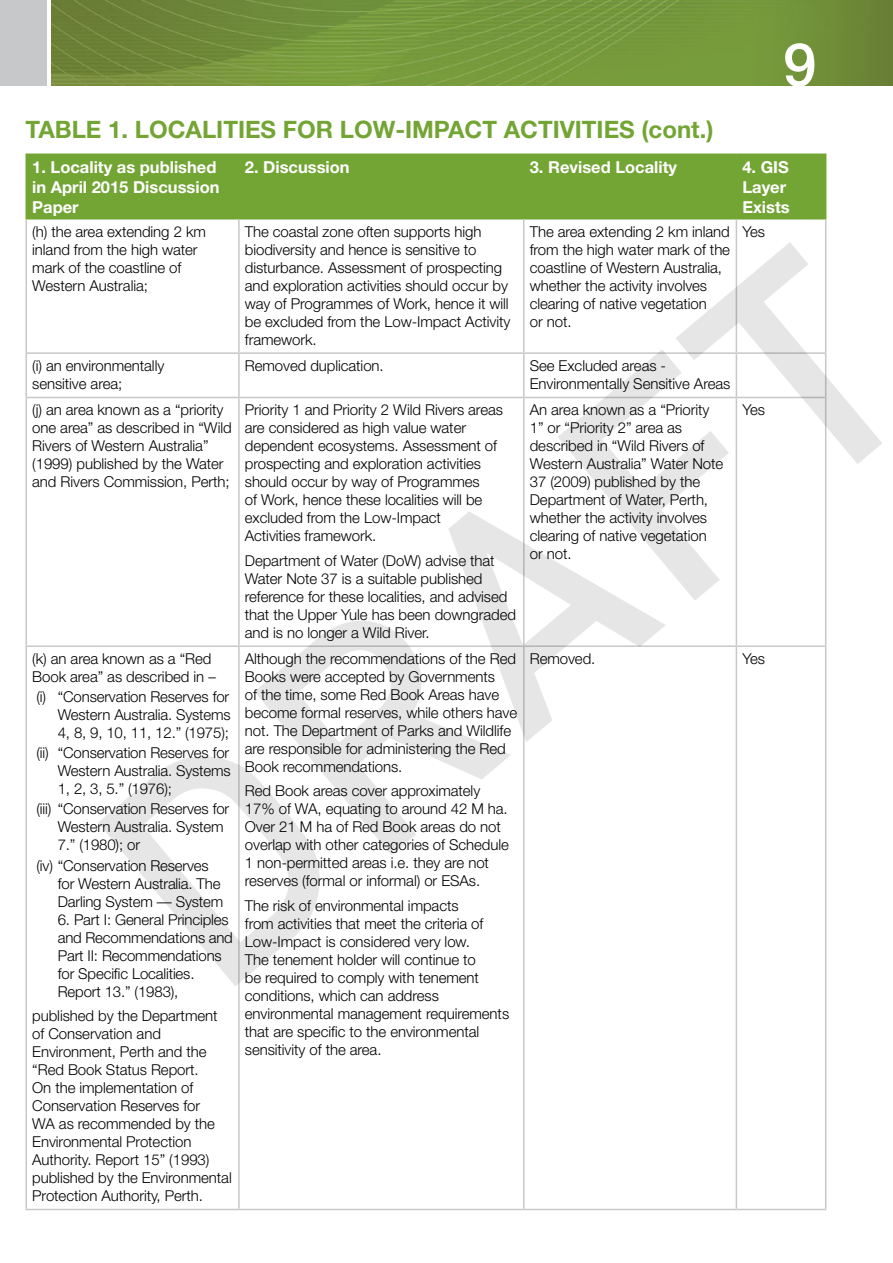
<style>
.page{position:relative;width:893px;height:1263px;background:#fff}
.page>*{position:absolute;margin:0;border:0;box-sizing:border-box;transform-origin:0 0}
.t1{font:700 300px "DIN Alternate";color:#000}
.t2{font:500 60px "Helvetica Neue";color:#fff}
.title_green{font:700 24px "Helvetica Neue";color:#73a534}
.table_Header_Row{font:700 16.5px/19.8px "Helvetica Neue";color:#fff}
.table_Body{font:300 15px/18px "Helvetica Neue";letter-spacing:-.005em;color:#000}
</style>
<div class="page">
<div style="left:0;top:0;width:47px;height:85px;background:#c7c8ca"></div>
<img style="left:51px;top:0;width:842px;height:85px">
<div style="left:27px;top:155px;width:798px;height:63px;background:#73a534"></div>
<hr style="left:26px;top:153px;width:213px;height:2px;background:#73a534">
<hr style="left:26px;top:155px;width:1px;height:63px;background:#73a534">
<hr style="left:239px;top:153px;width:285px;height:2px;background:#73a534">
<hr style="left:238px;top:155px;width:2px;height:63px;background:#73a534">
<hr style="left:524px;top:153px;width:212px;height:2px;background:#73a534">
<hr style="left:523px;top:155px;width:1px;height:63px;background:#73a534">
<hr style="left:736px;top:153px;width:90px;height:2px;background:#73a534">
<hr style="left:736px;top:155px;width:1px;height:63px;background:#73a534">
<hr style="left:825px;top:155px;width:1px;height:63px;background:#73a534">
<hr style="left:26px;top:218px;width:213px;height:1px;background:#73a534">
<hr style="left:239px;top:218px;width:285px;height:1px;background:#73a534">
<hr style="left:524px;top:218px;width:212px;height:1px;background:#73a534">
<hr style="left:736px;top:218px;width:90px;height:1px;background:#73a534">
<hr style="left:26px;top:219px;width:1px;height:133px;background:#c7c8ca">
<hr style="left:825px;top:219px;width:1px;height:133px;background:#c7c8ca">
<hr style="left:26px;top:352px;width:213px;height:2px;background:#c7c8ca">
<hr style="left:26px;top:354px;width:1px;height:43px;background:#c7c8ca">
<hr style="left:239px;top:352px;width:285px;height:2px;background:#c7c8ca">
<hr style="left:524px;top:352px;width:212px;height:2px;background:#c7c8ca">
<hr style="left:736px;top:352px;width:90px;height:2px;background:#c7c8ca">
<hr style="left:825px;top:354px;width:1px;height:43px;background:#c7c8ca">
<hr style="left:26px;top:397px;width:213px;height:1px;background:#c7c8ca">
<hr style="left:26px;top:398px;width:1px;height:247px;background:#c7c8ca">
<hr style="left:239px;top:397px;width:285px;height:1px;background:#c7c8ca">
<hr style="left:524px;top:397px;width:212px;height:1px;background:#c7c8ca">
<hr style="left:736px;top:397px;width:90px;height:1px;background:#c7c8ca">
<hr style="left:825px;top:398px;width:1px;height:247px;background:#c7c8ca">
<hr style="left:26px;top:645px;width:213px;height:2px;background:#c7c8ca">
<hr style="left:26px;top:647px;width:1px;height:562px;background:#c7c8ca">
<hr style="left:239px;top:645px;width:285px;height:2px;background:#c7c8ca">
<hr style="left:524px;top:645px;width:212px;height:2px;background:#c7c8ca">
<hr style="left:736px;top:645px;width:90px;height:2px;background:#c7c8ca">
<hr style="left:825px;top:647px;width:1px;height:562px;background:#c7c8ca">
<hr style="left:238px;top:219px;width:2px;height:133px;background:#c7c8ca">
<hr style="left:523px;top:219px;width:1px;height:133px;background:#c7c8ca">
<hr style="left:736px;top:219px;width:1px;height:133px;background:#c7c8ca">
<hr style="left:238px;top:354px;width:2px;height:43px;background:#c7c8ca">
<hr style="left:523px;top:354px;width:1px;height:43px;background:#c7c8ca">
<hr style="left:736px;top:354px;width:1px;height:43px;background:#c7c8ca">
<hr style="left:238px;top:398px;width:2px;height:247px;background:#c7c8ca">
<hr style="left:523px;top:398px;width:1px;height:247px;background:#c7c8ca">
<hr style="left:736px;top:398px;width:1px;height:247px;background:#c7c8ca">
<hr style="left:238px;top:647px;width:2px;height:562px;background:#c7c8ca">
<hr style="left:523px;top:647px;width:1px;height:562px;background:#c7c8ca">
<hr style="left:736px;top:647px;width:1px;height:562px;background:#c7c8ca">
<hr style="left:26px;top:1209px;width:213px;height:1px;background:#c7c8ca">
<hr style="left:239px;top:1209px;width:285px;height:1px;background:#c7c8ca">
<hr style="left:524px;top:1209px;width:212px;height:1px;background:#c7c8ca">
<hr style="left:736px;top:1209px;width:90px;height:1px;background:#c7c8ca">
<h2 class="t2" style="left:783px;top:29px;width:35px">9</h2>
<p class="title_green" style="left:26px;top:114px;width:689px">TABLE 1. LOCALITIES FOR LOW-IMPACT ACTIVITIES (cont.)</p>
<p class="table_Header_Row" style="left:32px;top:157px;width:189px">1. Locality as published in April 2015 Discussion<br>Paper</p>
<p class="table_Header_Row" style="left:245px;top:157px;width:106px">2. Discussion</p>
<p class="table_Header_Row" style="left:530px;top:157px;width:149px">3. Revised Locality</p>
<p class="table_Header_Row" style="left:742px;top:157px;width:49px">4. GIS<br>Layer<br>Exists</p>
<p class="table_Body" style="left:32px;top:222px;width:175px">(h) the area extending 2 km inland from the high water mark of the coastline of<br>Western Australia;</p>
<p class="table_Body" style="left:245px;top:222px;width:267px">The coastal zone often supports high biodiversity and hence is sensitive to disturbance. Assessment of prospecting and exploration activities should occur by way of Programmes of Work, hence it will be excluded from the Low-Impact Activity framework.</p>
<p class="table_Body" style="left:530px;top:222px;width:202px">The area extending 2 km inland from the high water mark of the coastline of Western Australia, whether the activity involves clearing of native vegetation<br>or not.</p>
<p class="table_Body" style="left:742px;top:222px;width:24px">Yes</p>
<p class="table_Body" style="left:32px;top:356px;width:134px">(i) an environmentally sensitive area;</p>
<p class="table_Body" style="left:245px;top:356px;width:140px">Removed duplication.</p>
<p class="table_Body" style="left:530px;top:356px;width:202px">See Excluded areas -<br>Environmentally Sensitive Areas</p>
<p class="table_Body" style="left:32px;top:401px;width:201px">(j) an area known as a “priority one area” as described in “Wild<br>Rivers of Western Australia” (1999) published by the Water and Rivers Commission, Perth;</p>
<p class="table_Body" style="left:245px;top:401px;width:260px">Priority 1 and Priority 2 Wild Rivers areas are considered as high value water dependent ecosystems. Assessment of prospecting and exploration activities should occur by way of Programmes<br>of Work, hence these localities will be excluded from the Low-Impact<br>Activities framework.</p>
<p class="table_Body" style="left:245px;top:551px;width:273px">Department of Water (DoW) advise that Water Note 37 is a suitable published reference for these localities, and advised that the Upper Yule has been downgraded and is no longer a Wild River.</p>
<h1 class="t1" style="left:3px;top:745px;width:928px;rotate:-40deg">DRAFT</h1>
<p class="table_Body" style="left:530px;top:401px;width:195px">An area known as a “Priority<br>1” or “Priority 2” area as described in “Wild Rivers of<br>Western Australia” Water Note<br>37 (2009) published by the<br>Department of Water, Perth, whether the activity involves clearing of native vegetation or not.</p>
<p class="table_Body" style="left:742px;top:401px;width:24px">Yes</p>
<p class="table_Body" style="left:32px;top:649px;width:185px">(k) an area known as a “Red<br>Book area” as described in –</p>
<p class="table_Body" style="left:58px;top:687px;width:174px;text-align:justify;text-indent:-21px">(i) “Conservation Reserves for Western Australia. Systems 4, 8, 9, 10, 11, 12.” (1975);</p>
<p class="table_Body" style="left:58px;top:744px;width:174px;text-align:justify;text-indent:-21px">(ii) “Conservation Reserves for Western Australia. Systems 1, 2, 3, 5.” (1976);</p>
<p class="table_Body" style="left:58px;top:800px;width:173px;text-indent:-21px">(iii) “Conservation Reserves for<br>Western Australia. System<br>7.” (1980); or</p>
<p class="table_Body" style="left:58px;top:856px;width:167px;text-indent:-21px">(iv) “Conservation Reserves for Western Australia. The<br>Darling System — System</p>
<p class="table_Body" style="left:58px;top:910px;width:177px">6. Part I: General Principles and Recommendations and<br>Part II: Recommendations for Specific Localities.<br>Report 13.” (1983),</p>
<p class="table_Body" style="left:32px;top:1006px;width:201px">published by the Department of Conservation and<br>Environment, Perth and the “Red Book Status Report.<br>On the implementation of<br>Conservation Reserves for<br>WA as recommended by the<br>Environmental Protection<br>Authority. Report 15” (1993) published by the Environmental<br>Protection Authority, Perth.</p>
<p class="table_Body" style="left:245px;top:649px;width:274px">Although the recommendations of the Red Books were accepted by Governments<br>of the time, some Red Book Areas have become formal reserves, while others have not. The Department of Parks and Wildlife are responsible for administering the Red Book recommendations.</p>
<p class="table_Body" style="left:245px;top:782px;width:266px">Red Book areas cover approximately 17% of WA, equating to around 42 M ha.<br>Over 21 M ha of Red Book areas do not overlap with other categories of Schedule 1 non-permitted areas i.e. they are not reserves (formal or informal) or ESAs.</p>
<p class="table_Body" style="left:245px;top:896px;width:266px">The risk of environmental impacts<br>from activities that meet the criteria of Low-Impact is considered very low.<br>The tenement holder will continue to<br>be required to comply with tenement conditions, which can address environmental management requirements that are specific to the environmental sensitivity of the area.</p>
<p class="table_Body" style="left:530px;top:649px;width:67px">Removed.</p>
<p class="table_Body" style="left:742px;top:649px;width:24px">Yes</p>
</div>
